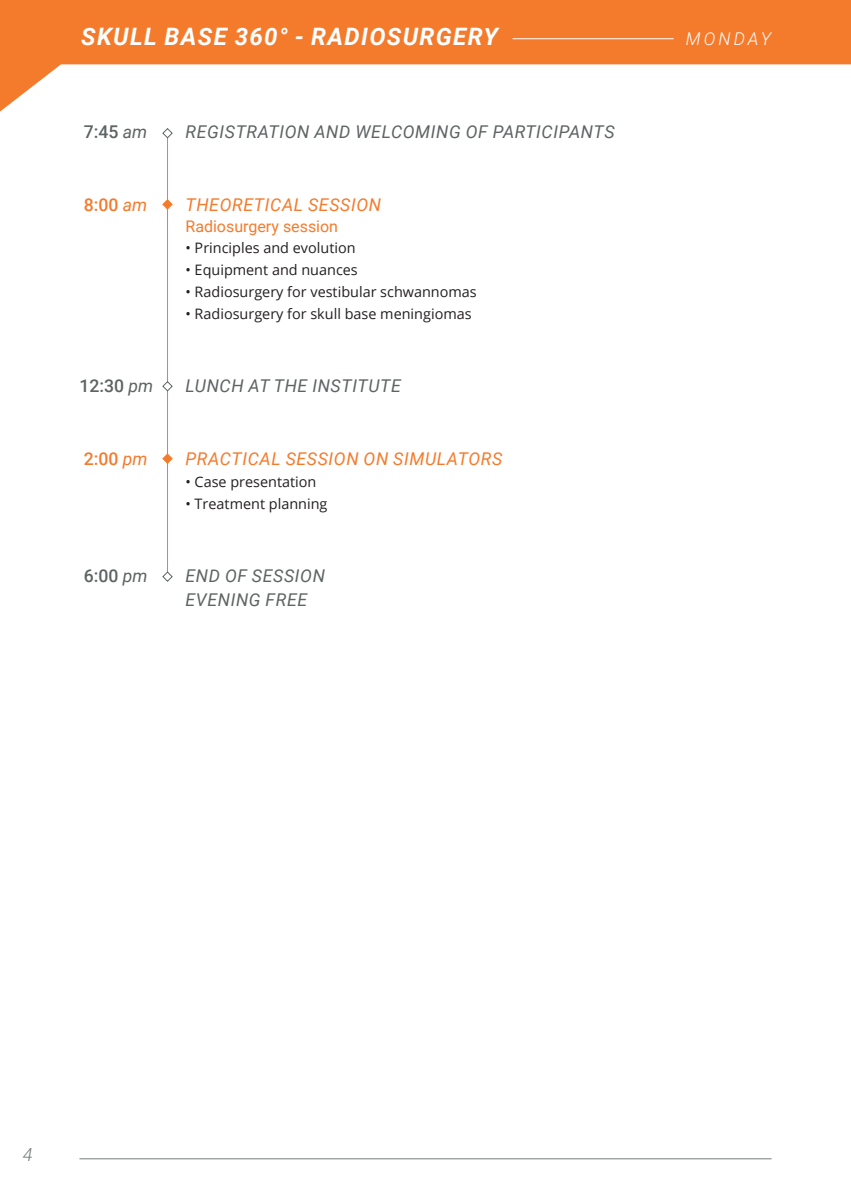
<style>
.page{position:relative;width:851px;height:1191px;background:#fff}
.page>*{position:absolute;margin:0;border:0;box-sizing:border-box;transform-origin:0 0}
.t1{font:italic 700 24px "Roboto";letter-spacing:.055em;color:#fff}
.t2{font:italic 300 18px "Roboto";color:#5e6363}
.t3{font:italic 17.6px/24.6px "Roboto";letter-spacing:.035em;color:#5e6363}
.t4{font:italic 17.6px "Roboto";letter-spacing:.035em;color:#f47b2c}
.t5{font:500 17.6px "Roboto";color:#5e6363}
.t6{font:500 17.6px "Roboto";color:#f47b2c}
.t7{font:italic 300 17.6px "Roboto";letter-spacing:.175em;color:#fff}
.t8{font:16px "Roboto";color:#f47b2c}
.t9{font:14.4px "Open Sans";color:#231f20}
.s1{font-weight:400;font-style:italic}
</style>
<div class="page">
<hr style="left:79px;top:1158px;width:692px;height:1px;background:#5e6363">
<hr style="left:167px;top:133px;width:1px;height:444px;background:#f47b2c">
<svg style="left:850px;top:0;width:1px;height:64px"></svg>
<svg style="left:0;top:0;width:850px;height:112px;fill:#f47b2c"></svg>
<hr style="left:512px;top:38px;width:161px;height:1px;background:#fff">
<svg style="left:162px;top:128px;width:11px;height:11px"></svg>
<svg style="left:162px;top:381px;width:11px;height:11px"></svg>
<svg style="left:162px;top:571px;width:11px;height:11px"></svg>
<svg style="left:162px;top:199px;width:11px;height:10px"></svg>
<svg style="left:162px;top:454px;width:11px;height:10px"></svg>
<h1 class="t1" style="left:81px;top:20px;width:418px">SKULL BASE 360° - RADIOSURGERY</h1>
<p class="t7" style="left:685px;top:26px;width:87px">MONDAY</p>
<p class="t5" style="left:84px;top:119px;width:65px">7:45 <span class="s1">am</span></p>
<p class="t3" style="left:185px;top:119px;width:430px">REGISTRATION AND WELCOMING OF PARTICIPANTS</p>
<p class="t6" style="left:84px;top:192px;width:65px">8:00 <span class="s1">am</span></p>
<p class="t4" style="left:185px;top:192px;width:197px">THEORETICAL SESSION</p>
<p class="t8" style="left:185px;top:215px;width:154px">Radiosurgery session</p>
<p class="t9" style="left:185px;top:238px;width:172px">• Principles and evolution</p>
<p class="t9" style="left:185px;top:260px;width:174px">• Equipment and nuances</p>
<p class="t9" style="left:185px;top:282px;width:293px">• Radiosurgery for vestibular schwannomas</p>
<p class="t9" style="left:185px;top:304px;width:287px">• Radiosurgery for skull base meningiomas</p>
<p class="t5" style="left:79px;top:373px;width:75px">12:30 <span class="s1">pm</span></p>
<p class="t3" style="left:185px;top:373px;width:217px">LUNCH AT THE INSTITUTE</p>
<p class="t6" style="left:84px;top:446px;width:65px">2:00 <span class="s1">pm</span></p>
<p class="t4" style="left:185px;top:446px;width:318px">PRACTICAL SESSION ON SIMULATORS</p>
<p class="t9" style="left:185px;top:472px;width:132px">• Case presentation</p>
<p class="t9" style="left:185px;top:493px;width:143px">• Treatment planning</p>
<p class="t5" style="left:84px;top:563px;width:65px">6:00 <span class="s1">pm</span></p>
<p class="t3" style="left:185px;top:562px;width:141px">END OF SESSION<br>EVENING FREE</p>
<p class="t2" style="left:23px;top:1141px;width:11px">4</p>
</div>
